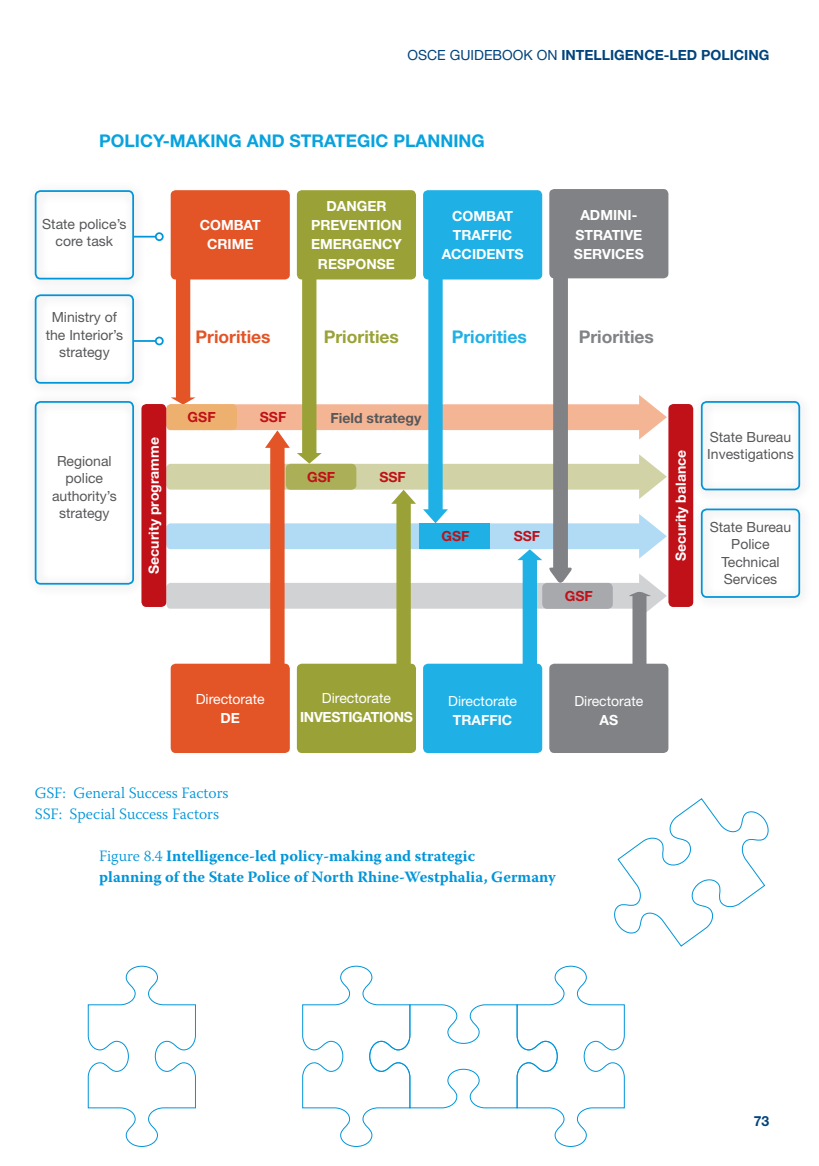
<style>
.page{position:relative;width:819px;height:1166px;background:#fff}
.page>*{position:absolute;margin:0;border:0;box-sizing:border-box;transform-origin:0 0}
.t1{font:700 17.5px "Helvetica Neue LT Pro";color:#08a2de}
.t2{font:700 17.5px "Helvetica Neue LT Pro";color:#e35426}
.t3{font:700 17.5px "Helvetica Neue LT Pro";color:#9aa237}
.t4{font:700 17.5px "Helvetica Neue LT Pro";color:#1fb0e6}
.t5{font:700 17.5px "Helvetica Neue LT Pro";color:#808285}
.t6{font:700 15.75px/21px "Warnock Pro";color:#0095d9}
.t7{font:300 15.75px/21px "Warnock Pro";color:#0095d9}
.t8{font:14px/17.5px "Helvetica Neue LT Pro";color:#57585a;text-align:center}
.t9{font:700 14px/19.2px "Helvetica Neue LT Pro";color:#fff;text-align:center}
.t10{font:14px "Helvetica Neue LT Pro";color:#fff}
.t11{font:700 14px "Helvetica Neue LT Pro";color:#01437c}
.t12{font:700 14px "Helvetica Neue LT Pro";color:#c01119}
.t13{font:700 14px "Helvetica Neue LT Pro";letter-spacing:-.02em;color:#fff}
.t14{font:700 14px "Helvetica Neue LT Pro";color:#57585a}
.s1{font-weight:400}
.s2{font-weight:300}
</style>
<div class="page">
<div style="left:35px;top:190px;width:99px;height:89px;border:2px solid #0095d9;border-radius:5px"></div>
<div style="left:35px;top:294px;width:99px;height:90px;border:2px solid #0095d9;border-radius:5px"></div>
<div style="left:35px;top:401px;width:99px;height:184px;border:2px solid #0095d9;border-radius:5px"></div>
<div style="left:700px;top:401px;width:100px;height:89px;border:2px solid #0095d9;border-radius:5px"></div>
<div style="left:700px;top:508px;width:100px;height:90px;border:2px solid #0095d9;border-radius:5px"></div>
<div style="left:171px;top:190px;width:119px;height:89px;background:#e35426;border-radius:5px"></div>
<svg style="left:166px;top:271px;width:501px;height:474px"></svg>
<div style="left:171px;top:664px;width:119px;height:89px;background:#e35426;border-radius:5px"></div>
<div style="left:141px;top:404px;width:25px;height:203px;background:#c01119;border-radius:5px"></div>
<div style="left:668px;top:404px;width:25px;height:203px;background:#c01119;border-radius:5px"></div>
<div style="left:423px;top:190px;width:119px;height:89px;background:#1fb0e6;border-radius:5px"></div>
<div style="left:423px;top:664px;width:119px;height:89px;background:#1fb0e6;border-radius:5px"></div>
<div style="left:297px;top:190px;width:119px;height:89px;background:#9aa237;border-radius:5px"></div>
<div style="left:297px;top:664px;width:119px;height:89px;background:#9aa237;border-radius:5px"></div>
<div style="left:549px;top:189px;width:119px;height:89px;background:#808285;border-radius:5px"></div>
<div style="left:549px;top:664px;width:119px;height:89px;background:#808285;border-radius:5px"></div>
<div style="left:286px;top:464px;width:70px;height:26px;background:#abaf58;border-radius:5px"></div>
<div style="left:419px;top:523px;width:70px;height:26px;background:#1fb0e6"></div>
<div style="left:542px;top:583px;width:70px;height:26px;background:#a8a9ad;border-radius:5px"></div>
<svg style="left:134px;top:236px;width:21px;height:1px"></svg>
<div style="left:155px;top:232px;width:9px;height:9px;border:2px solid #0095d9;border-radius:50%"></div>
<hr style="left:134px;top:340px;width:22px;height:2px;background:#0095d9">
<div style="left:155px;top:337px;width:9px;height:8px;border:2px solid #0095d9;border-radius:50%"></div>
<svg style="left:302px;top:965px;width:323px;height:182px"></svg>
<svg style="left:87px;top:965px;width:109px;height:182px"></svg>
<svg style="left:614px;top:798px;width:155px;height:149px"></svg>
<p class="t11" style="left:407px;top:46px;width:363px"><span class="s1">OSCE GUIDEBOOK ON</span> INTELLIGENCE-LED POLICING</p>
<p class="t1" style="left:99px;top:130px;width:387px">POLICY-MAKING AND STRATEGIC PLANNING</p>
<p class="t8" style="left:42px;top:215px;width:86px">State police’s core task</p>
<p class="t9" style="left:200px;top:215px;width:62px">COMBAT<br>CRIME</p>
<p class="t9" style="left:311px;top:196px;width:92px">DANGER<br>PREVENTION<br>EMERGENCY<br>RESPONSE</p>
<p class="t9" style="left:441px;top:206px;width:83px">COMBAT<br>TRAFFIC<br>ACCIDENTS</p>
<p class="t9" style="left:574px;top:205px;width:71px">ADMINI-<br>STRATIVE<br>SERVICES</p>
<p class="t8" style="left:46px;top:308px;width:79px">Ministry of the Interior’s strategy</p>
<p class="t8" style="left:52px;top:452px;width:66px">Regional police authority’s strategy</p>
<p class="t9" style="left:144px;top:574px;width:138px;rotate:-90deg">Security programme</p>
<p class="t2" style="left:195px;top:325px;width:77px">Priorities</p>
<p class="t3" style="left:324px;top:325px;width:77px">Priorities</p>
<p class="t4" style="left:452px;top:325px;width:77px">Priorities</p>
<p class="t5" style="left:578px;top:325px;width:77px">Priorities</p>
<p class="t12" style="left:187px;top:408px;width:30px">GSF</p>
<p class="t12" style="left:260px;top:408px;width:28px">SSF</p>
<p class="t14" style="left:330px;top:409px;width:92px">Field strategy</p>
<p class="t12" style="left:307px;top:468px;width:30px">GSF</p>
<p class="t12" style="left:379px;top:468px;width:28px">SSF</p>
<p class="t12" style="left:441px;top:527px;width:30px">GSF</p>
<p class="t12" style="left:513px;top:527px;width:28px">SSF</p>
<p class="t12" style="left:564px;top:587px;width:30px">GSF</p>
<p class="t9" style="left:670px;top:561px;width:113px;rotate:-90deg">Security balance</p>
<p class="t8" style="left:707px;top:428px;width:88px;text-align:left">State Bureau<br>Investigations</p>
<p class="t8" style="left:709px;top:518px;width:83px">State Bureau<br>Police<br>Technical<br>Services</p>
<p class="t10" style="left:196px;top:690px;width:70px">Directorate</p>
<p class="t9" style="left:220px;top:708px;width:21px">DE</p>
<p class="t10" style="left:322px;top:689px;width:70px">Directorate</p>
<p class="t13" style="left:300px;top:708px;width:114px">INVESTIGATIONS</p>
<p class="t10" style="left:448px;top:692px;width:70px">Directorate</p>
<p class="t9" style="left:453px;top:710px;width:61px">TRAFFIC</p>
<p class="t10" style="left:574px;top:692px;width:70px">Directorate</p>
<p class="t9" style="left:599px;top:710px;width:20px">AS</p>
<p class="t7" style="left:35px;top:782px;width:195px">GSF: General Success Factors<br>SSF: Special Success Factors</p>
<p class="t6" style="left:99px;top:845px;width:458px"><span class="s2">Figure 8.4</span> Intelligence-led policy-making and strategic<br>planning of the State Police of North Rhine-Westphalia, Germany</p>
<p class="t11" style="left:753px;top:1112px;width:17px">73</p>
</div>
